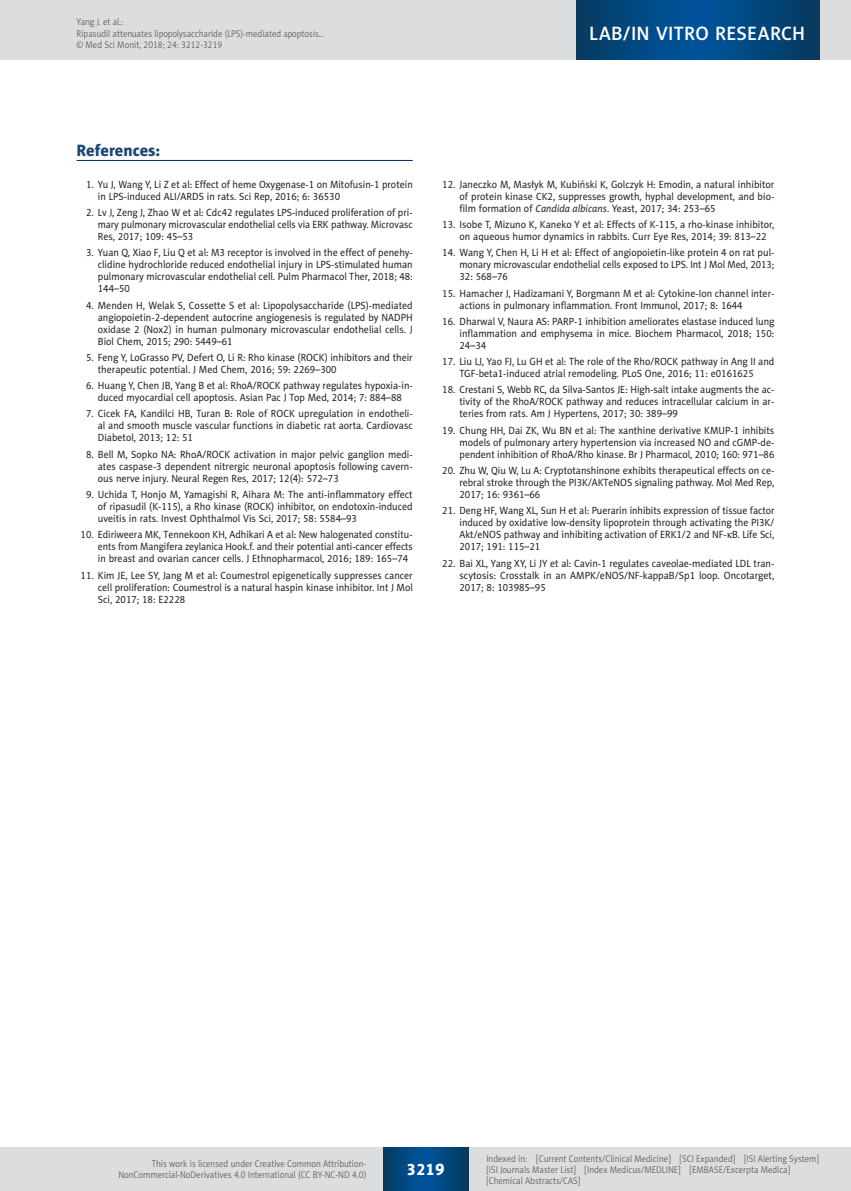
<style>
.page{position:relative;width:851px;height:1191px;background:#fff}
.page>*{position:absolute;margin:0;border:0;box-sizing:border-box;transform-origin:0 0}
.t1{font:19.5px "Naomi Sans EFN Medium";letter-spacing:.01em;color:#fff}
.MSM_Referencje_Tytul{font:16.5px "Naomi Sans EFN Heavy";color:#1a4574}
.t2{font:16.5px "Naomi Sans EFN Heavy";color:#fff}
.MSM_Referencje_punkt{font:10.5px/12px "Naomi Sans EFN";color:#231f20;text-align:justify;scale:.95 1}
.MSM_Referencje_punkt-2{font:10.5px/12px "Naomi Sans EFN";color:#231f20;text-align:justify;scale:.94 1}
.t3{font:9.75px/11.2px "Naomi Sans EFN Light";color:#57585a;scale:.9 1}
.s1{font-style:italic}
.s2{font-family:"Standard Sym L"}
</style>
<div class="page">
<hr style="left:77px;top:160px;width:335px;height:1px;background:#00295c">
<div style="left:0;top:1148px;width:850px;height:43px;background:#dcdddf"></div>
<svg style="left:383px;top:1147px;width:85px;height:43px"></svg>
<div style="left:0;top:0;width:850px;height:60px;background:#dcdddf"></div>
<svg style="left:576px;top:0;width:243px;height:60px"></svg>
<p class="t3" style="left:77px;top:16px;width:277px">Yang J. et al.:<br>Ripasudil attenuates lipopolysaccharide (LPS)-mediated apoptosis… © Med Sci Monit, 2018; 24: 3212-3219</p>
<h1 class="t1" style="left:589px;top:22px;width:217px">LAB/IN VITRO RESEARCH</h1>
<p class="MSM_Referencje_Tytul" style="left:77px;top:140px;width:85px">References:</p>
<p class="MSM_Referencje_punkt" style="left:98px;top:178px;width:333px;text-indent:-12px">1. Yu J, Wang Y, Li Z et al: Effect of heme Oxygenase-1 on Mitofusin-1 protein in LPS-induced ALI/ARDS in rats. Sci Rep, 2016; 6: 36530</p>
<p class="MSM_Referencje_punkt" style="left:98px;top:207px;width:333px;text-indent:-12px">2. Lv J, Zeng J, Zhao W et al: Cdc42 regulates LPS-induced proliferation of pri&shy;mary pulmonary microvascular endothelial cells via ERK pathway. Microvasc Res, 2017; 109: 45–53</p>
<p class="MSM_Referencje_punkt" style="left:98px;top:247px;width:333px;text-indent:-12px">3. Yuan Q, Xiao F, Liu Q et al: M3 receptor is involved in the effect of penehy&shy;clidine hydrochloride reduced endothelial injury in LPS-stimulated human pulmonary microvascular endothelial cell. Pulm Pharmacol Ther, 2018; 48:<br>144–50</p>
<p class="MSM_Referencje_punkt" style="left:98px;top:299px;width:333px;text-indent:-12px">4. Menden H, Welak S, Cossette S et al: Lipopolysaccharide (LPS)-mediated angiopoietin-2-dependent autocrine angiogenesis is regulated by NADPH oxidase 2 (Nox2) in human pulmonary microvascular endothelial cells. J Biol Chem, 2015; 290: 5449–61</p>
<p class="MSM_Referencje_punkt" style="left:98px;top:351px;width:333px;text-indent:-12px">5. Feng Y, LoGrasso PV, Defert O, Li R: Rho kinase (ROCK) inhibitors and their therapeutic potential. J Med Chem, 2016; 59: 2269–300</p>
<p class="MSM_Referencje_punkt" style="left:86px;top:380px;width:345px;text-align:center">6. Huang Y, Chen JB, Yang B et al: RhoA/ROCK pathway regulates hypoxia-in&shy;duced myocardial cell apoptosis. Asian Pac J Top Med, 2014; 7: 884–88</p>
<p class="MSM_Referencje_punkt" style="left:98px;top:408px;width:333px;text-indent:-12px">7. Cicek FA, Kandilci HB, Turan B: Role of ROCK upregulation in endotheli&shy;al and smooth muscle vascular functions in diabetic rat aorta. Cardiovasc Diabetol, 2013; 12: 51</p>
<p class="MSM_Referencje_punkt" style="left:98px;top:448px;width:333px;text-indent:-12px">8. Bell M, Sopko NA: RhoA/ROCK activation in major pelvic ganglion medi&shy;ates caspase-3 dependent nitrergic neuronal apoptosis following cavern&shy;ous nerve injury. Neural Regen Res, 2017; 12(4): 572–73</p>
<p class="MSM_Referencje_punkt" style="left:98px;top:488px;width:333px;text-indent:-12px">9. Uchida T, Honjo M, Yamagishi R, Aihara M: The anti-inflammatory effect of ripasudil (K-115), a Rho kinase (ROCK) inhibitor, on endotoxin-induced uveitis in rats. Invest Ophthalmol Vis Sci, 2017; 58: 5584–93</p>
<p class="MSM_Referencje_punkt-2" style="left:98px;top:529px;width:336px;text-indent:-17px">10. Ediriweera MK, Tennekoon KH, Adhikari A et al: New halogenated constitu&shy;ents from Mangifera zeylanica Hook.f. and their potential anti-cancer effects in breast and ovarian cancer cells. J Ethnopharmacol, 2016; 189: 165–74</p>
<p class="MSM_Referencje_punkt" style="left:98px;top:569px;width:333px;text-indent:-17px">11. Kim JE, Lee SY, Jang M et al: Coumestrol epigenetically suppresses cancer cell proliferation: Coumestrol is a natural haspin kinase inhibitor. Int J Mol Sci, 2017; 18: E2228</p>
<p class="MSM_Referencje_punkt" style="left:459px;top:178px;width:333px;text-indent:-17px">12. Janeczko M, Masłyk M, Kubiński K, Golczyk H: Emodin, a natural inhibitor of protein kinase CK2, suppresses growth, hyphal development, and bio&shy;film formation of <span class="s1">Candida albicans</span>. Yeast, 2017; 34: 253–65</p>
<p class="MSM_Referencje_punkt" style="left:459px;top:219px;width:333px;text-indent:-17px">13. Isobe T, Mizuno K, Kaneko Y et al: Effects of K-115, a rho-kinase inhibitor, on aqueous humor dynamics in rabbits. Curr Eye Res, 2014; 39: 813–22</p>
<p class="MSM_Referencje_punkt" style="left:459px;top:247px;width:333px;text-indent:-17px">14. Wang Y, Chen H, Li H et al: Effect of angiopoietin-like protein 4 on rat pul&shy;monary microvascular endothelial cells exposed to LPS. Int J Mol Med, 2013; 32: 568–76</p>
<p class="MSM_Referencje_punkt" style="left:459px;top:287px;width:333px;text-indent:-17px">15. Hamacher J, Hadizamani Y, Borgmann M et al: Cytokine-Ion channel inter&shy;actions in pulmonary inflammation. Front Immunol, 2017; 8: 1644</p>
<p class="MSM_Referencje_punkt" style="left:459px;top:315px;width:333px;text-indent:-17px">16. Dharwal V, Naura AS: PARP-1 inhibition ameliorates elastase induced lung inflammation and emphysema in mice. Biochem Pharmacol, 2018; 150:<br>24–34</p>
<p class="MSM_Referencje_punkt" style="left:442px;top:356px;width:351px;text-align:center">17. Liu LJ, Yao FJ, Lu GH et al: The role of the Rho/ROCK pathway in Ang II and<br>TGF-beta1-induced atrial remodeling. PLoS One, 2016; 11: e0161625</p>
<p class="MSM_Referencje_punkt" style="left:459px;top:384px;width:333px;text-indent:-17px">18. Crestani S, Webb RC, da Silva-Santos JE: High-salt intake augments the ac&shy;tivity of the RhoA/ROCK pathway and reduces intracellular calcium in ar&shy;teries from rats. Am J Hypertens, 2017; 30: 389–99</p>
<p class="MSM_Referencje_punkt" style="left:459px;top:424px;width:333px;text-indent:-17px">19. Chung HH, Dai ZK, Wu BN et al: The xanthine derivative KMUP-1 inhibits models of pulmonary artery hypertension via increased NO and cGMP-de&shy;pendent inhibition of RhoA/Rho kinase. Br J Pharmacol, 2010; 160: 971–86</p>
<p class="MSM_Referencje_punkt" style="left:459px;top:464px;width:333px;text-indent:-17px">20. Zhu W, Qiu W, Lu A: Cryptotanshinone exhibits therapeutical effects on ce&shy;rebral stroke through the PI3K/AKTeNOS signaling pathway. Mol Med Rep, 2017; 16: 9361–66</p>
<p class="MSM_Referencje_punkt-2" style="left:459px;top:505px;width:336px;text-indent:-17px">21. Deng HF, Wang XL, Sun H et al: Puerarin inhibits expression of tissue factor induced by oxidative low-density lipoprotein through activating the PI3K/ Akt/eNOS pathway and inhibiting activation of ERK1/2 and NF-<span class="s2">k</span>B. Life Sci, 2017; 191: 115–21</p>
<p class="MSM_Referencje_punkt" style="left:459px;top:557px;width:333px;text-indent:-17px">22. Bai XL, Yang XY, Li JY et al: Cavin-1 regulates caveolae-mediated LDL tran&shy;scytosis: Crosstalk in an AMPK/eNOS/NF-kappaB/Sp1 loop. Oncotarget, 2017; 8: 103985–95</p>
<p class="t3" style="left:118px;top:1158px;width:277px;text-align:right">This work is licensed under Creative Common Attribution-<br>NonCommercial-NoDerivatives 4.0 International (CC BY-NC-ND 4.0)</p>
<h2 class="t2" style="left:406px;top:1159px;width:40px">3219</h2>
<p class="t3" style="left:486px;top:1152px;width:371px">Indexed in: [Current Contents/Clinical Medicine] [SCI Expanded] [ISI Alerting System] [ISI Journals Master List] [Index Medicus/MEDLINE] [EMBASE/Excerpta Medica] [Chemical Abstracts/CAS]</p>
</div>
